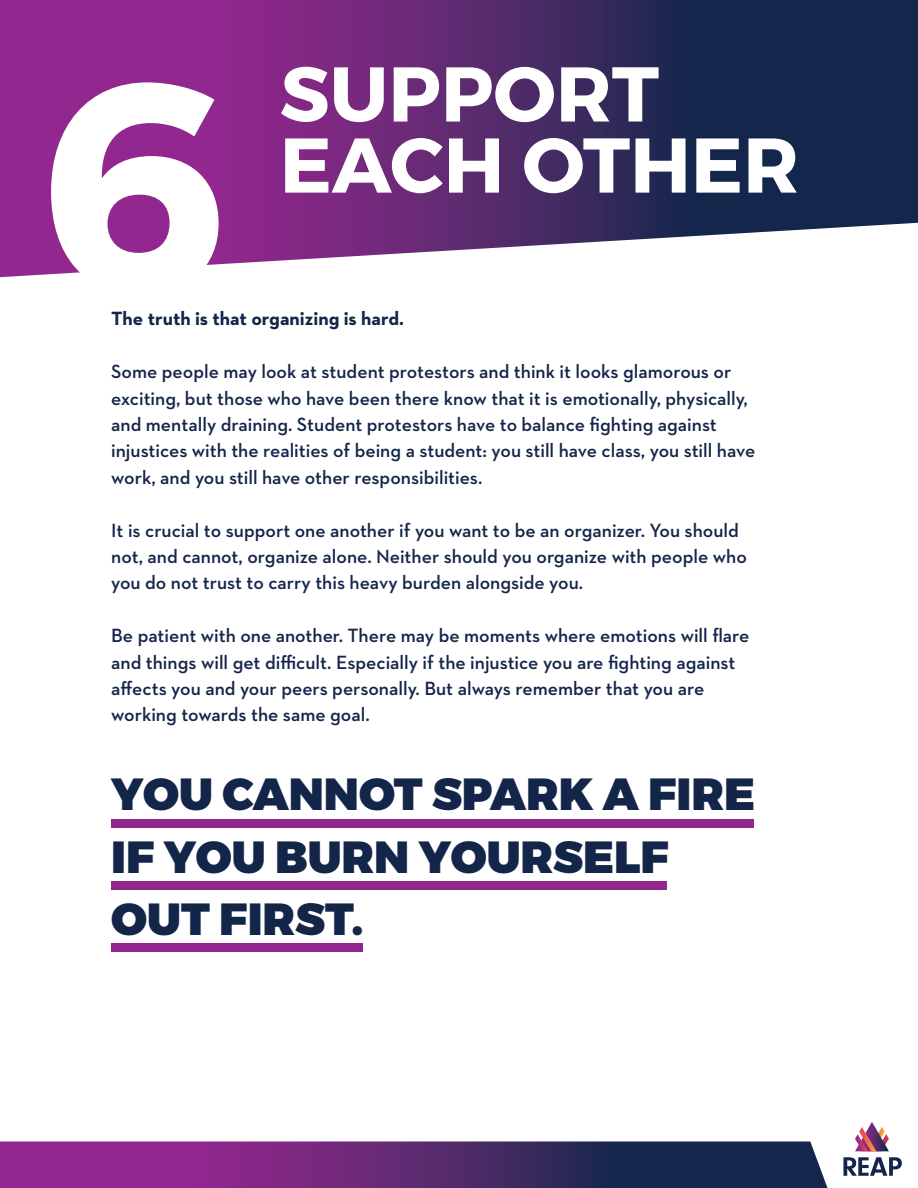
<style>
.page{position:relative;width:918px;height:1188px;background:#fff}
.page>*{position:absolute;margin:0;border:0;box-sizing:border-box;transform-origin:0 0}
.t1{font:700 297px "Montserrat";color:#fff}
.t2{font:700 77.4px/71.1px "Montserrat";color:#fff}
.t3{font:900 45px/62.4px "Montserrat";color:#14254a}
.t4{font:600 19.5px/26.4px "Neutraface 2 Text";color:#14254a}
.t5{font:700 19.5px "Neutraface 2 Text";color:#14254a}
</style>
<div class="page">
<svg style="left:0;top:0;width:918px;height:277px;background:#6a3c7d"></svg>
<svg style="left:0;top:1141px;width:828px;height:47px;background:#5a2b70"></svg>
<svg style="left:843px;top:1157px;width:59px;height:19px"></svg>
<svg style="left:855px;top:1122px;width:34px;height:29px"></svg>
<div style="left:111px;top:819px;width:643px;height:8px;background:#91278d"></div>
<div style="left:111px;top:882px;width:556px;height:8px;background:#91278d"></div>
<div style="left:111px;top:944px;width:251px;height:8px;background:#91278d"></div>
<h2 class="t2" style="left:280px;top:60px;width:521px">SUPPORT<br>EACH OTHER</h2>
<h1 class="t1" style="left:39px;top:3px;width:189px">6</h1>
<p class="t5" style="left:111px;top:306px;width:294px">The truth is that organizing is hard.</p>
<p class="t4" style="left:111px;top:358px;width:646px">Some people may look at student protestors and think it looks glamorous or exciting, but those who have been there know that it is emotionally, physically, and mentally draining. Student protestors have to balance fighting against injustices with the realities of being a student: you still have class, you still have work, and you still have other responsibilities.</p>
<p class="t4" style="left:111px;top:517px;width:637px">It is crucial to support one another if you want to be an organizer. You should not, and cannot, organize alone. Neither should you organize with people who you do not trust to carry this heavy burden alongside you.</p>
<p class="t4" style="left:111px;top:622px;width:640px">Be patient with one another. There may be moments where emotions will flare and things will get difficult. Especially if the injustice you are fighting against affects you and your peers personally. But always remember that you are working towards the same goal.</p>
<h3 class="t3" style="left:111px;top:765px;width:646px">YOU CANNOT SPARK A FIRE<br>IF YOU BURN YOURSELF<br>OUT FIRST.</h3>
</div>
